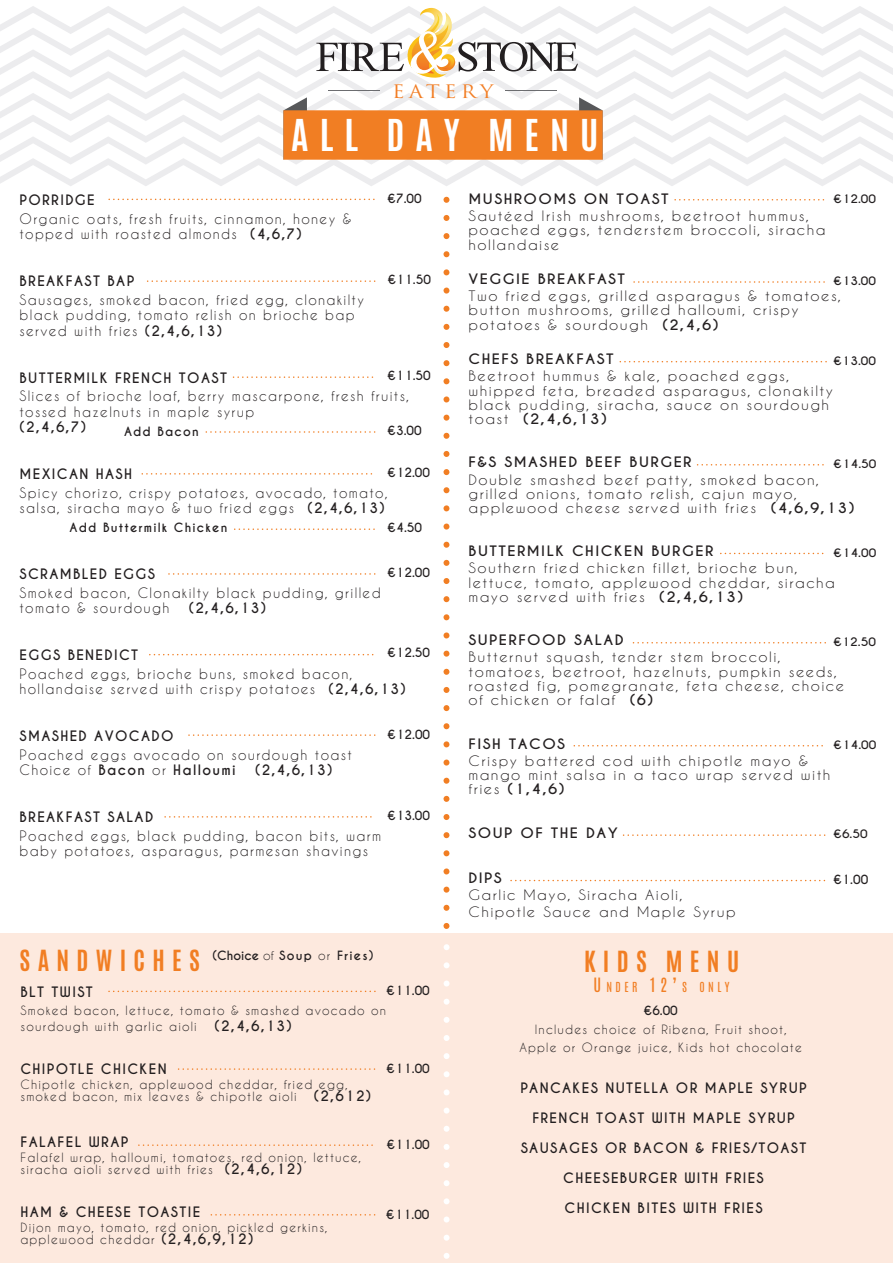
<style>
.page{position:relative;width:893px;height:1263px;background:#fff}
.page>*{position:absolute;margin:0;border:0;box-sizing:border-box;transform-origin:0 0}
.t1{font:700 36.6px "Antonio";letter-spacing:.3em;color:#fff}
.t2{font:700 24.3px "Antonio";letter-spacing:.3em;color:#f17e23}
.t3{font:18.15px "Trajan Pro";letter-spacing:.2em;color:#f27e25;scale:1.13 1}
.t4{font:13.5px/14.2px "Caviar Dreams";letter-spacing:.1em;color:#231f20;scale:1.08 1}
.t5{font:13.5px/15.5px "Caviar Dreams";letter-spacing:.1em;color:#231f20}
.t6{font:700 13.5px "Caviar Dreams";letter-spacing:.1em;color:#231f20}
.t7{font:700 13.5px "Caviar Dreams";letter-spacing:.1em;color:#231f20;scale:1.08 1}
.t8{font:12px/12px "Caviar Dreams";letter-spacing:.1em;color:#231f20}
.t9{font:700 12px "Caviar Dreams";color:#231f20}
.t10{font:700 12px "Caviar Dreams";letter-spacing:.1em;color:#231f20}
.t11{font:11.55px "Antonio";letter-spacing:.3em;color:#f17e23}
.t12{font:700 11.1px "Caviar Dreams";color:#231f20;scale:1.08 1}
.s1{font-weight:700}
.s2{font-weight:400}
.s3{font-weight:700;font-size:13.5px}
.s4{font-size:16.5px}
</style>
<div class="page">
<svg style="left:443px;top:200px;width:6px;height:729px"></svg>
<svg style="left:0;top:6px;width:893px;height:180px"></svg>
<svg style="left:109px;top:199px;width:266px;height:1px"></svg>
<svg style="left:233px;top:376px;width:141px;height:2px"></svg>
<svg style="left:150px;top:654px;width:223px;height:1px"></svg>
<svg style="left:148px;top:280px;width:228px;height:2px"></svg>
<svg style="left:235px;top:528px;width:140px;height:2px"></svg>
<svg style="left:142px;top:473px;width:231px;height:2px"></svg>
<svg style="left:169px;top:573px;width:207px;height:2px"></svg>
<svg style="left:206px;top:431px;width:170px;height:2px"></svg>
<svg style="left:721px;top:553px;width:103px;height:1px"></svg>
<svg style="left:634px;top:281px;width:191px;height:2px"></svg>
<svg style="left:697px;top:464px;width:127px;height:1px"></svg>
<svg style="left:620px;top:361px;width:207px;height:1px"></svg>
<svg style="left:574px;top:745px;width:249px;height:1px"></svg>
<svg style="left:623px;top:834px;width:203px;height:2px"></svg>
<svg style="left:189px;top:734px;width:187px;height:2px"></svg>
<svg style="left:633px;top:642px;width:193px;height:1px"></svg>
<div style="left:0;top:933px;width:893px;height:330px;background:#fde9de"></div>
<svg style="left:109px;top:990px;width:267px;height:2px"></svg>
<svg style="left:179px;top:1068px;width:197px;height:2px"></svg>
<svg style="left:444px;top:947px;width:6px;height:312px"></svg>
<svg style="left:139px;top:1144px;width:234px;height:2px"></svg>
<svg style="left:211px;top:1214px;width:164px;height:1px"></svg>
<svg style="left:165px;top:816px;width:207px;height:2px"></svg>
<svg style="left:675px;top:199px;width:150px;height:1px"></svg>
<svg style="left:511px;top:880px;width:315px;height:1px"></svg>
<h3 class="t3" style="left:392px;top:80px;width:91px">EATERY</h3>
<h1 class="t1" style="left:291px;top:108px;width:309px">ALL DAY MENU</h1>
<p class="t9" style="left:387px;top:191px;width:36px">€7.00</p>
<p class="t6" style="left:20px;top:192px;width:77px">PORRIDGE</p>
<p class="t5" style="left:20px;top:211px;width:333px">Organic oats, fresh fruits, cinnamon, honey &amp; topped with roasted almonds <span class="s1">(4,6,7)</span></p>
<p class="t6" style="left:20px;top:273px;width:116px">BREAKFAST BAP</p>
<p class="t5" style="left:20px;top:292px;width:346px">Sausages, smoked bacon, fried egg, clonakilty black pudding, tomato relish on brioche bap served with fries <span class="s1">(2,4,6,13)</span></p>
<p class="t6" style="left:20px;top:369px;width:209px">BUTTERMILK FRENCH TOAST</p>
<p class="t5" style="left:20px;top:388px;width:391px">Slices of brioche loaf, berry mascarpone, fresh fruits, tossed hazelnuts in maple syrup</p>
<p class="t6" style="left:20px;top:419px;width:68px">(2,4,6,7)</p>
<p class="t6" style="left:20px;top:466px;width:114px">MEXICAN HASH</p>
<p class="t5" style="left:20px;top:485px;width:369px">Spicy chorizo, crispy potatoes, avocado, tomato, salsa, siracha mayo &amp; two fried eggs <span class="s1">(2,4,6,13)</span></p>
<p class="t9" style="left:387px;top:272px;width:45px">€11.50</p>
<p class="t9" style="left:387px;top:369px;width:45px">€11.50</p>
<p class="t10" style="left:124px;top:424px;width:76px">Add Bacon</p>
<p class="t9" style="left:387px;top:423px;width:36px">€3.00</p>
<p class="t9" style="left:387px;top:465px;width:44px">€12.00</p>
<p class="t10" style="left:70px;top:521px;width:159px">Add Buttermilk Chicken</p>
<p class="t9" style="left:387px;top:520px;width:36px">€4.50</p>
<p class="t6" style="left:20px;top:566px;width:137px">SCRAMBLED EGGS</p>
<p class="t5" style="left:20px;top:584px;width:363px">Smoked bacon, Clonakilty black pudding, grilled tomato &amp; sourdough</p>
<p class="t6" style="left:189px;top:600px;width:79px">(2,4,6,13)</p>
<p class="t9" style="left:387px;top:565px;width:44px">€12.00</p>
<p class="t9" style="left:387px;top:646px;width:44px">€12.50</p>
<p class="t6" style="left:20px;top:647px;width:120px">EGGS BENEDICT</p>
<p class="t5" style="left:20px;top:665px;width:388px">Poached eggs, brioche buns, smoked bacon, hollandaise served with crispy potatoes <span class="s1">(2,4,6,13)</span></p>
<p class="t6" style="left:20px;top:728px;width:155px">SMASHED AVOCADO</p>
<p class="t5" style="left:20px;top:746px;width:334px">Poached eggs avocado on sourdough toast<br>Choice of <span class="s1">Bacon</span> or <span class="s1">Halloumi</span></p>
<p class="t9" style="left:387px;top:727px;width:44px">€12.00</p>
<p class="t6" style="left:255px;top:762px;width:79px">(2,4,6,13)</p>
<p class="t9" style="left:387px;top:808px;width:44px">€13.00</p>
<p class="t6" style="left:20px;top:809px;width:135px">BREAKFAST SALAD</p>
<p class="t5" style="left:20px;top:827px;width:363px">Poached eggs, black pudding, bacon bits, warm baby potatoes, asparagus, parmesan shavings</p>
<h2 class="t2" style="left:20px;top:942px;width:182px">SANDWICHES</h2>
<p class="t10" style="left:213px;top:948px;width:162px">(Choice <span class="s2">of</span> Soup <span class="s2">or</span> Fries)</p>
<p class="t9" style="left:386px;top:983px;width:45px">€11.00</p>
<p class="t6" style="left:20px;top:983px;width:74px">BLT TWIST</p>
<p class="t8" style="left:20px;top:1003px;width:367px;line-height:15.5px">Smoked bacon, lettuce, tomato &amp; smashed avocado on sourdough with garlic aioli</p>
<p class="t6" style="left:215px;top:1017px;width:79px">(2,4,6,13)</p>
<p class="t6" style="left:20px;top:1061px;width:148px">CHIPOTLE CHICKEN</p>
<p class="t8" style="left:20px;top:1078px;width:329px">Chipotle chicken, applewood cheddar, fried egg, smoked bacon, mix leaves &amp; chipotle aioli</p>
<p class="t6" style="left:314px;top:1088px;width:59px">(2,612)</p>
<p class="t6" style="left:20px;top:1133px;width:109px">FALAFEL WRAP</p>
<p class="t8" style="left:20px;top:1151px;width:342px">Falafel wrap, halloumi, tomatoes, red onion, lettuce, siracha aioli served with fries <span class="s3">(2,4,6,12)</span></p>
<p class="t6" style="left:20px;top:1204px;width:181px">HAM &amp; CHEESE TOASTIE</p>
<p class="t8" style="left:20px;top:1221px;width:308px">Dijon mayo, tomato, red onion, pickled gerkins, applewood cheddar <span class="s3">(2,4,6,9,12)</span></p>
<p class="t9" style="left:386px;top:1061px;width:45px">€11.00</p>
<p class="t9" style="left:386px;top:1137px;width:45px">€11.00</p>
<p class="t9" style="left:386px;top:1207px;width:45px">€11.00</p>
<p class="t7" style="left:468px;top:191px;width:187px">MUSHROOMS ON TOAST</p>
<p class="t4" style="left:468px;top:208px;width:332px">Sautéed Irish mushrooms, beetroot hummus, poached eggs, tenderstem broccoli, siracha hollandaise</p>
<p class="t7" style="left:468px;top:271px;width:147px">VEGGIE BREAKFAST</p>
<p class="t4" style="left:468px;top:289px;width:346px">Two fried eggs, grilled asparagus &amp; tomatoes, button mushrooms, grilled halloumi, crispy potatoes &amp; sourdough <span class="s1">(2,4,6)</span></p>
<p class="t7" style="left:468px;top:351px;width:136px">CHEFS BREAKFAST</p>
<p class="t4" style="left:468px;top:369px;width:339px">Beetroot hummus &amp; kale, poached eggs, whipped feta, breaded asparagus, clonakilty black pudding, siracha, sauce on sourdough toast <span class="s1">(2,4,6,13)</span></p>
<p class="t7" style="left:468px;top:454px;width:208px">F&amp;S SMASHED BEEF BURGER</p>
<p class="t4" style="left:468px;top:472px;width:359px">Double smashed beef patty, smoked bacon, grilled onions, tomato relish, cajun mayo, applewood cheese served with fries <span class="s1">(4,6,9,13)</span></p>
<p class="t7" style="left:468px;top:543px;width:228px">BUTTERMILK CHICKEN BURGER</p>
<p class="t4" style="left:468px;top:561px;width:341px">Southern fried chicken fillet, brioche bun, lettuce, tomato, applewood cheddar, siracha mayo served with fries <span class="s1">(2,4,6,13)</span></p>
<p class="t7" style="left:468px;top:632px;width:145px">SUPERFOOD SALAD</p>
<p class="t4" style="left:468px;top:650px;width:349px">Butternut squash, tender stem broccoli, tomatoes, beetroot, hazelnuts, pumpkin seeds, roasted fig, pomegranate, feta cheese, choice of chicken or falaf <span class="s1">(6)</span></p>
<p class="t7" style="left:468px;top:735px;width:91px">FISH TACOS</p>
<p class="t4" style="left:468px;top:753px;width:337px">Crispy battered cod with chipotle mayo &amp; mango mint salsa in a taco wrap served with fries <span class="s1">(1,4,6)</span></p>
<p class="t7" style="left:468px;top:824px;width:140px">SOUP OF THE DAY</p>
<p class="t7" style="left:468px;top:870px;width:32px">DIPS</p>
<p class="t4" style="left:468px;top:886px;width:249px;line-height:17px">Garlic Mayo, Siracha Aioli,<br>Chipotle Sauce and Maple Syrup</p>
<p class="t12" style="left:833px;top:192px;width:41px">€12.00</p>
<p class="t12" style="left:833px;top:274px;width:41px">€13.00</p>
<p class="t12" style="left:833px;top:354px;width:41px">€13.00</p>
<p class="t12" style="left:833px;top:457px;width:42px">€14.50</p>
<p class="t12" style="left:833px;top:546px;width:41px">€14.00</p>
<p class="t12" style="left:833px;top:635px;width:41px">€12.50</p>
<p class="t12" style="left:833px;top:738px;width:41px">€14.00</p>
<p class="t12" style="left:833px;top:827px;width:33px">€6.50</p>
<p class="t9" style="left:833px;top:873px;width:37px">€1.00</p>
<h2 class="t2" style="left:584px;top:943px;width:157px">KIDS MENU</h2>
<p class="t11" style="left:594px;top:978px;width:137px"><span class="s4">U</span> NDER <span class="s4">12’</span> S ONLY</p>
<p class="t9" style="left:643px;top:1003px;width:36px">€6.00</p>
<p class="t8" style="left:519px;top:1019px;width:284px;line-height:18.6px;text-align:center">Includes choice of Ribena, Fruit shoot,<br>Apple or Orange juice, Kids hot chocolate</p>
<p class="t6" style="left:520px;top:1079px;width:288px">PANCAKES NUTELLA OR MAPLE SYRUP</p>
<p class="t6" style="left:532px;top:1110px;width:264px">FRENCH TOAST WITH MAPLE SYRUP</p>
<p class="t6" style="left:521px;top:1140px;width:287px">SAUSAGES OR BACON &amp; FRIES/TOAST</p>
<p class="t6" style="left:563px;top:1170px;width:202px">CHEESEBURGER WITH FRIES</p>
<p class="t6" style="left:564px;top:1200px;width:200px">CHICKEN BITES WITH FRIES</p>
</div>
